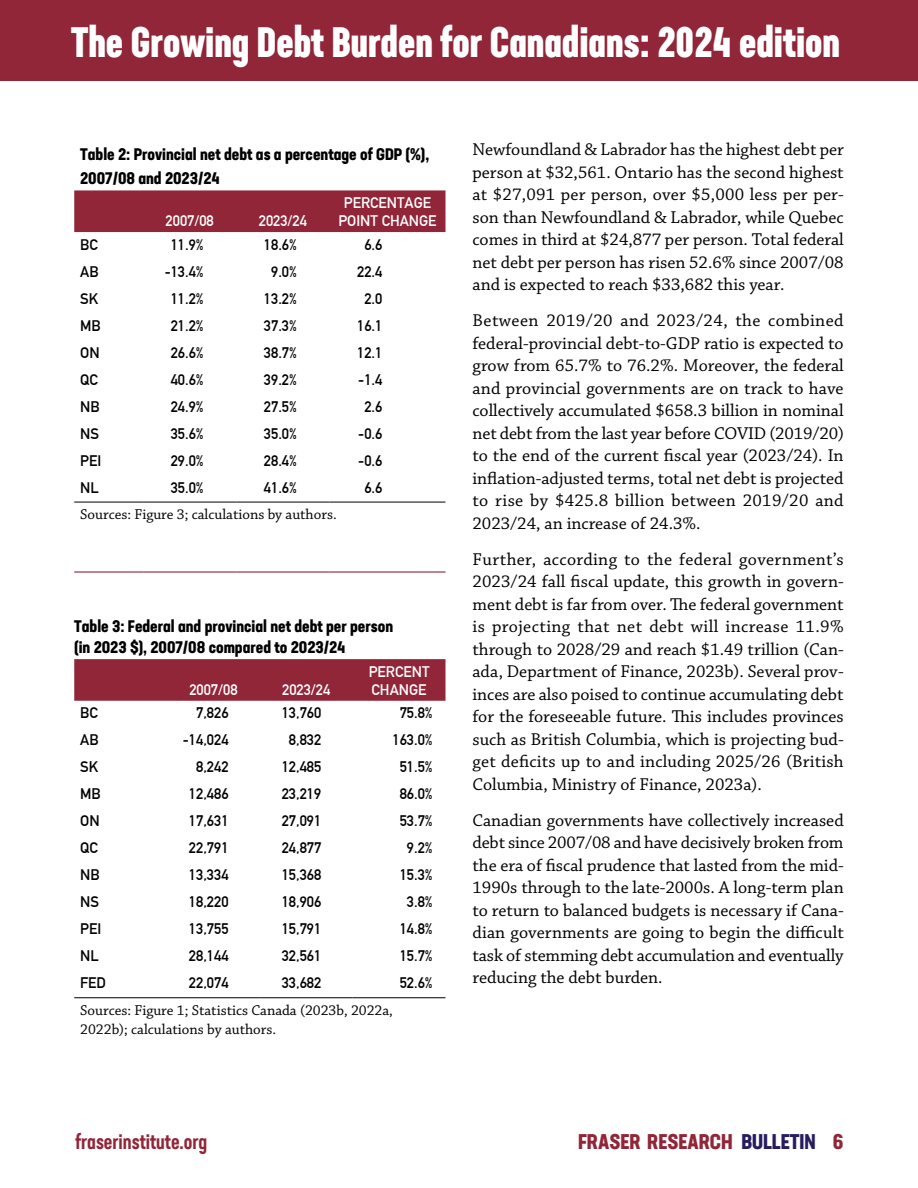
<style>
.page{position:relative;width:918px;height:1188px;background:#fff}
.page>*{position:absolute;margin:0;border:0;box-sizing:border-box;transform-origin:0 0}
.t1{font:700 42px "Neusa Next Std Compact";color:#fff}
.t2{font:700 condensed 21px "Neusa Next Std";color:#902638}
.t3{font:500 21px "Neusa Next Std Compact";color:#902638}
.textleft_2024{font:18px/22.5px "Chaparral Pro";color:#000;text-align:justify}
.tabletitle2024{font:700 condensed 16.5px/24px "Neusa Next Std";color:#000}
.tabletext2024{font:700 15px "DIN Alternate";color:#000}
.table_text_left{font:700 15px "DIN Alternate";color:#000}
.table_source{font:15px/19.5px "Chaparral Pro";color:#000}
.table_source-2{font:700 15px "DIN Alternate";color:#000}
.table_source-3{font:700 15px/18px "DIN Alternate";color:#fff;text-align:center}
.tablehead2024{font:700 15px/18px "DIN Alternate";color:#fff}
.s1{color:#271c60}
</style>
<div class="page">
<div style="left:0;top:0;width:918px;height:81px;background:#902638"></div>
<div style="left:74px;top:190px;width:372px;height:42px;background:#902638"></div>
<hr style="left:74px;top:502px;width:69px;height:1px;background:#000">
<hr style="left:143px;top:502px;width:93px;height:1px;background:#000">
<hr style="left:236px;top:502px;width:94px;height:1px;background:#000">
<hr style="left:330px;top:502px;width:115px;height:1px;background:#000">
<hr style="left:74px;top:571px;width:69px;height:2px;background:#902638">
<hr style="left:143px;top:571px;width:93px;height:2px;background:#902638">
<hr style="left:236px;top:571px;width:94px;height:2px;background:#902638">
<hr style="left:330px;top:571px;width:115px;height:2px;background:#902638">
<div style="left:74px;top:659px;width:372px;height:42px;background:#902638"></div>
<hr style="left:74px;top:997px;width:93px;height:1px;background:#000">
<hr style="left:167px;top:997px;width:93px;height:1px;background:#000">
<hr style="left:260px;top:997px;width:93px;height:1px;background:#000">
<hr style="left:353px;top:997px;width:93px;height:1px;background:#000">
<h1 class="t1" style="left:71px;top:16px;width:770px">The Growing Debt Burden for Canadians: 2024 edition</h1>
<p class="tabletitle2024" style="left:80px;top:142px;width:350px">Table 2: Provincial net debt as a percentage of GDP (%),<br>2007/08 and 2023/24</p>
<p class="table_source-3" style="left:166px;top:211px;width:50px">2007/08</p>
<p class="table_source-3" style="left:259px;top:211px;width:50px">2023/24</p>
<p class="table_source-3" style="left:338px;top:193px;width:100px">PERCENTAGE<br>POINT CHANGE</p>
<p class="table_source-2" style="left:80px;top:233px;width:19px">BC</p>
<p class="table_text_left" style="left:171px;top:233px;width:34px">11.9%</p>
<p class="table_text_left" style="left:264px;top:233px;width:34px">18.6%</p>
<p class="table_text_left" style="left:364px;top:233px;width:19px">6.6</p>
<p class="table_source-2" style="left:80px;top:260px;width:20px">AB</p>
<p class="table_text_left" style="left:165px;top:260px;width:41px">-13.4%</p>
<p class="table_text_left" style="left:271px;top:260px;width:27px">9.0%</p>
<p class="table_text_left" style="left:357px;top:260px;width:27px">22.4</p>
<p class="table_source-2" style="left:80px;top:287px;width:20px">SK</p>
<p class="table_text_left" style="left:171px;top:287px;width:34px">11.2%</p>
<p class="table_text_left" style="left:264px;top:287px;width:34px">13.2%</p>
<p class="table_text_left" style="left:364px;top:287px;width:19px">2.0</p>
<p class="table_source-2" style="left:80px;top:314px;width:22px">MB</p>
<p class="table_text_left" style="left:171px;top:314px;width:34px">21.2%</p>
<p class="table_text_left" style="left:264px;top:314px;width:34px">37.3%</p>
<p class="table_text_left" style="left:357px;top:314px;width:27px">16.1</p>
<p class="table_source-2" style="left:80px;top:341px;width:21px">ON</p>
<p class="table_text_left" style="left:171px;top:341px;width:34px">26.6%</p>
<p class="table_text_left" style="left:264px;top:341px;width:34px">38.7%</p>
<p class="table_text_left" style="left:357px;top:341px;width:27px">12.1</p>
<p class="table_source-2" style="left:80px;top:368px;width:19px">QC</p>
<p class="table_text_left" style="left:171px;top:368px;width:34px">40.6%</p>
<p class="table_text_left" style="left:264px;top:368px;width:34px">39.2%</p>
<p class="table_text_left" style="left:358px;top:368px;width:26px">-1.4</p>
<p class="table_source-2" style="left:80px;top:395px;width:21px">NB</p>
<p class="table_text_left" style="left:171px;top:395px;width:34px">24.9%</p>
<p class="table_text_left" style="left:264px;top:395px;width:34px">27.5%</p>
<p class="table_text_left" style="left:364px;top:395px;width:19px">2.6</p>
<p class="table_source-2" style="left:80px;top:422px;width:20px">NS</p>
<p class="table_text_left" style="left:171px;top:422px;width:34px">35.6%</p>
<p class="table_text_left" style="left:264px;top:422px;width:34px">35.0%</p>
<p class="table_text_left" style="left:358px;top:422px;width:26px">-0.6</p>
<p class="table_source-2" style="left:80px;top:449px;width:23px">PEI</p>
<p class="table_text_left" style="left:171px;top:449px;width:34px">29.0%</p>
<p class="table_text_left" style="left:264px;top:449px;width:34px">28.4%</p>
<p class="table_text_left" style="left:358px;top:449px;width:26px">-0.6</p>
<p class="table_source-2" style="left:80px;top:476px;width:20px">NL</p>
<p class="table_text_left" style="left:171px;top:476px;width:34px">35.0%</p>
<p class="table_text_left" style="left:264px;top:476px;width:34px">41.6%</p>
<p class="table_text_left" style="left:364px;top:476px;width:19px">6.6</p>
<p class="table_source" style="left:80px;top:505px;width:258px">Sources: Figure 3; calculations by authors.</p>
<p class="tabletitle2024" style="left:74px;top:616px;width:320px;line-height:21px">Table 3: Federal and provincial net debt per person (in 2023 $), 2007/08 compared to 2023/24</p>
<p class="tablehead2024" style="left:189px;top:679px;width:50px">2007/08</p>
<p class="tablehead2024" style="left:282px;top:679px;width:50px">2023/24</p>
<p class="tablehead2024" style="left:369px;top:661px;width:62px">PERCENT<br>CHANGE</p>
<p class="table_source-2" style="left:80px;top:702px;width:19px">BC</p>
<p class="tabletext2024" style="left:196px;top:702px;width:34px">7,826</p>
<p class="tabletext2024" style="left:282px;top:702px;width:41px">13,760</p>
<p class="tabletext2024" style="left:400px;top:702px;width:34px">75.8%</p>
<p class="table_source-2" style="left:80px;top:729px;width:20px">AB</p>
<p class="tabletext2024" style="left:183px;top:729px;width:47px">-14,024</p>
<p class="tabletext2024" style="left:289px;top:729px;width:34px">8,832</p>
<p class="tabletext2024" style="left:393px;top:729px;width:42px">163.0%</p>
<p class="table_source-2" style="left:80px;top:756px;width:20px">SK</p>
<p class="tabletext2024" style="left:196px;top:756px;width:34px">8,242</p>
<p class="tabletext2024" style="left:282px;top:756px;width:41px">12,485</p>
<p class="tabletext2024" style="left:400px;top:756px;width:34px">51.5%</p>
<p class="table_source-2" style="left:80px;top:783px;width:22px">MB</p>
<p class="tabletext2024" style="left:189px;top:783px;width:41px">12,486</p>
<p class="tabletext2024" style="left:282px;top:783px;width:41px">23,219</p>
<p class="tabletext2024" style="left:400px;top:783px;width:34px">86.0%</p>
<p class="table_source-2" style="left:80px;top:810px;width:21px">ON</p>
<p class="tabletext2024" style="left:189px;top:810px;width:41px">17,631</p>
<p class="tabletext2024" style="left:282px;top:810px;width:41px">27,091</p>
<p class="tabletext2024" style="left:400px;top:810px;width:34px">53.7%</p>
<p class="table_source-2" style="left:80px;top:837px;width:19px">QC</p>
<p class="tabletext2024" style="left:189px;top:837px;width:41px">22,791</p>
<p class="tabletext2024" style="left:282px;top:837px;width:41px">24,877</p>
<p class="tabletext2024" style="left:407px;top:837px;width:27px">9.2%</p>
<p class="table_source-2" style="left:80px;top:864px;width:21px">NB</p>
<p class="tabletext2024" style="left:189px;top:864px;width:41px">13,334</p>
<p class="tabletext2024" style="left:282px;top:864px;width:41px">15,368</p>
<p class="tabletext2024" style="left:400px;top:864px;width:34px">15.3%</p>
<p class="table_source-2" style="left:80px;top:891px;width:20px">NS</p>
<p class="tabletext2024" style="left:189px;top:891px;width:41px">18,220</p>
<p class="tabletext2024" style="left:282px;top:891px;width:41px">18,906</p>
<p class="tabletext2024" style="left:407px;top:891px;width:27px">3.8%</p>
<p class="table_source-2" style="left:80px;top:918px;width:23px">PEI</p>
<p class="tabletext2024" style="left:189px;top:918px;width:41px">13,755</p>
<p class="tabletext2024" style="left:282px;top:918px;width:41px">15,791</p>
<p class="tabletext2024" style="left:400px;top:918px;width:34px">14.8%</p>
<p class="table_source-2" style="left:80px;top:945px;width:20px">NL</p>
<p class="tabletext2024" style="left:189px;top:945px;width:41px">28,144</p>
<p class="tabletext2024" style="left:282px;top:945px;width:41px">32,561</p>
<p class="tabletext2024" style="left:400px;top:945px;width:34px">15.7%</p>
<p class="table_source-2" style="left:80px;top:972px;width:27px">FED</p>
<p class="tabletext2024" style="left:189px;top:972px;width:41px">22,074</p>
<p class="tabletext2024" style="left:282px;top:972px;width:41px">33,682</p>
<p class="tabletext2024" style="left:400px;top:972px;width:34px">52.6%</p>
<p class="table_source" style="left:80px;top:1001px;width:314px">Sources: Figure 1; Statistics Canada (2023b, 2022a,<br>2022b); calculations by authors.</p>
<p class="textleft_2024" style="left:472px;top:139px;width:373px">Newfoundland &amp; Labrador has the highest debt per person at $32,561. Ontario has the second highest at $27,091 per person, over $5,000 less per per&shy;son than Newfoundland &amp; Labrador, while Quebec comes in third at $24,877 per person. Total federal net debt per person has risen 52.6% since 2007/08 and is expected to reach $33,682 this year.</p>
<p class="textleft_2024" style="left:472px;top:310px;width:373px">Between 2019/20 and 2023/24, the combined federal-provincial debt-to-GDP ratio is expected to grow from 65.7% to 76.2%. Moreover, the federal and provincial governments are on track to have collectively accumulated $658.3 billion in nominal net debt from the last year before COVID (2019/20) to the end of the current fiscal year (2023/24). In inflation-adjusted terms, total net debt is projected to rise by $425.8 billion between 2019/20 and 2023/24, an increase of 24.3%.</p>
<p class="textleft_2024" style="left:472px;top:548px;width:373px">Further, according to the federal government’s 2023/24 fall fiscal update, this growth in govern&shy;ment debt is far from over. The federal government is projecting that net debt will increase 11.9% through to 2028/29 and reach $1.49 trillion (Can&shy;ada, Department of Finance, 2023b). Several prov&shy;inces are also poised to continue accumulating debt for the foreseeable future. This includes provinces such as British Columbia, which is projecting bud&shy;get deficits up to and including 2025/26 (British Columbia, Ministry of Finance, 2023a).</p>
<p class="textleft_2024" style="left:472px;top:809px;width:373px">Canadian governments have collectively increased debt since 2007/08 and have decisively broken from the era of fiscal prudence that lasted from the mid-1990s through to the late-2000s. A long-term plan to return to balanced budgets is necessary if Cana&shy;dian governments are going to begin the difficult task of stemming debt accumulation and eventually reducing the debt burden.</p>
<p class="t3" style="left:76px;top:1129px;width:133px">fraserinstitute.org</p>
<p class="t2" style="left:578px;top:1128px;width:267px">FRASER RESEARCH <span class="s1">BULLETIN</span> 6</p>
</div>
